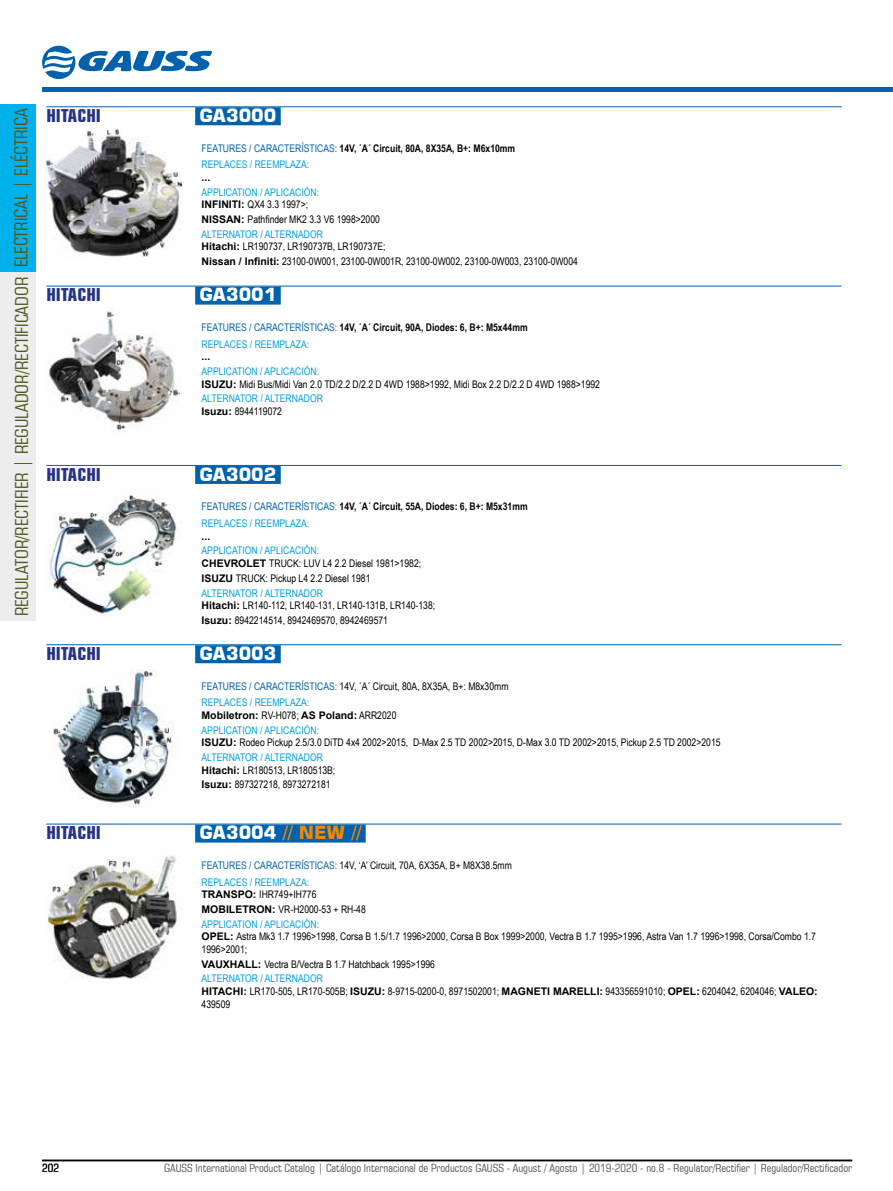
<style>
.page{position:relative;width:893px;height:1191px;background:#fff}
.page>*{position:absolute;margin:0;border:0;box-sizing:border-box;transform-origin:0 0}
.t1{font:condensed 18px "Square 721 BT";color:#51561f}
.t2{font:700 condensed 18px "Square 721 BT";color:#283583}
.t3{font:700 18px "Square 721 BT";color:#fff}
.t4{font:700 18px "Square 721 BT";color:#f18700}
.t5{font:condensed 11.25px "Square 721 BT";color:#575756}
.t6{font:condensed 11.25px "Square 721 BT";color:#000}
.t7{font:10.5px/14.7px "Arial Narrow";color:#000}
.t8{font:700 10.5px/16.8px "Arial Narrow";color:#000}
.t9{font:10.5px/12.6px "Arial Narrow";color:#009fe3}
.t10{font:700 10.5px "Arial";color:#000}
.s1{font-weight:400;color:#0061ad}
.s2{font-weight:400;color:#009fe3}
.s3{font-family:"Arial";font-weight:700;color:#000}
.s4{color:#000}
.s5{font-family:"Arial";font-weight:700}
.s6{color:#009fe3}
.s7{color:#0061ad}
.s8{font-family:"Arial Narrow";font-weight:400}
.s9{color:#fff}
</style>
<div class="page">
<hr style="left:42px;top:1159px;width:810px;height:2px;background:#000">
<div style="left:0;top:104px;width:36px;height:168px;background:#00b1eb"></div>
<div style="left:0;top:272px;width:36px;height:349px;background:#ededed"></div>
<svg style="left:42px;top:46px;width:170px;height:33px"></svg>
<hr style="left:42px;top:87px;width:851px;height:4px;background:#0061ad">
<hr style="left:46px;top:106px;width:795px;height:1px;background:#0061ad">
<div style="left:195px;top:107px;width:86px;height:18px;background:#0061ad"></div>
<img style="left:46px;top:128px;width:135px;height:129px">
<hr style="left:46px;top:286px;width:795px;height:1px;background:#0061ad">
<div style="left:195px;top:286px;width:86px;height:18px;background:#0061ad"></div>
<img style="left:49px;top:310px;width:132px;height:121px">
<hr style="left:46px;top:465px;width:795px;height:1px;background:#0061ad">
<div style="left:195px;top:466px;width:86px;height:18px;background:#0061ad"></div>
<img style="left:47px;top:495px;width:134px;height:122px">
<hr style="left:46px;top:644px;width:795px;height:1px;background:#0061ad">
<div style="left:195px;top:645px;width:86px;height:18px;background:#0061ad"></div>
<img style="left:53px;top:669px;width:125px;height:137px">
<hr style="left:46px;top:823px;width:795px;height:1px;background:#0061ad">
<div style="left:195px;top:824px;width:171px;height:18px;background:#0061ad"></div>
<img style="left:46px;top:856px;width:131px;height:123px">
<h1 class="t1" style="left:10px;top:267px;width:160px;rotate:-90deg">ELECTRICAL | ELÉCTRICA</h1>
<h1 class="t1" style="left:11px;top:616px;width:341px;rotate:-90deg">REGULATOR/RECTIFIER | REGULADOR/RECTIFICADOR</h1>
<h1 class="t2" style="left:46px;top:105px;width:56px">HITACHI</h1>
<h1 class="t3" style="left:199px;top:105px;width:79px">GA3000</h1>
<p class="t8" style="left:202px;top:139px;width:315px"><span class="s1">FEATURES / CARACTERÍSTICAS:</span> 14V, ´A´ Circuit, 80A, 8X35A, B+: M6x10mm<br><span class="s2">REPLACES / REEMPLAZA:</span></p>
<p class="t10" style="left:202px;top:170px;width:10px">...</p>
<p class="t9" style="left:202px;top:185px;width:119px">APPLICATION / APLICACIÓN:<br><span class="s3">INFINITI:</span> <span class="s4">QX4 3.3 1997&gt;;</span></p>
<p class="t7" style="left:202px;top:212px;width:180px"><span class="s5">NISSAN:</span> Pathfinder MK2 3.3 V6 1998&gt;2000<br><span class="s6">ALTERNATOR / ALTERNADOR</span></p>
<p class="t7" style="left:202px;top:239px;width:378px"><span class="s5">Hitachi:</span> LR190737, LR190737B, LR190737E;<br><span class="s5">Nissan / Infiniti:</span> 23100-0W001, 23100-0W001R, 23100-0W002, 23100-0W003, 23100-0W004</p>
<h1 class="t2" style="left:46px;top:284px;width:56px">HITACHI</h1>
<h1 class="t3" style="left:199px;top:284px;width:79px">GA3001</h1>
<p class="t8" style="left:202px;top:318px;width:328px"><span class="s1">FEATURES / CARACTERÍSTICAS:</span> 14V, ´A´ Circuit, 90A, Diodes: 6, B+: M5x44mm<br><span class="s2">REPLACES / REEMPLAZA:</span></p>
<p class="t10" style="left:202px;top:349px;width:10px">...</p>
<p class="t7" style="left:202px;top:365px;width:400px;line-height:12.6px"><span class="s6">APPLICATION / APLICACIÓN:<br></span><span class="s5">ISUZU:</span> Midi Bus/Midi Van 2.0 TD/2.2 D/2.2 D 4WD 1988&gt;1992, Midi Box 2.2 D/2.2 D 4WD 1988&gt;1992</p>
<p class="t9" style="left:202px;top:392px;width:123px">ALTERNATOR / ALTERNADOR<br><span class="s3">Isuzu:</span> <span class="s4">8944119072</span></p>
<h1 class="t2" style="left:46px;top:463px;width:56px">HITACHI</h1>
<h1 class="t3" style="left:199px;top:463px;width:79px">GA3002</h1>
<p class="t8" style="left:202px;top:497px;width:328px"><span class="s1">FEATURES / CARACTERÍSTICAS:</span> 14V, ´A´ Circuit, 55A, Diodes: 6, B+: M5x31mm<br><span class="s2">REPLACES / REEMPLAZA:</span></p>
<p class="t10" style="left:202px;top:528px;width:10px">...</p>
<p class="t7" style="left:202px;top:544px;width:221px;line-height:12.6px"><span class="s6">APPLICATION / APLICACIÓN:<br></span><span class="s5">CHEVROLET</span> TRUCK: LUV L4 2.2 Diesel 1981&gt;1982;</p>
<p class="t7" style="left:202px;top:570px;width:170px"><span class="s5">ISUZU</span> TRUCK: Pickup L4 2.2 Diesel 1981<br><span class="s6">ALTERNATOR / ALTERNADOR</span></p>
<p class="t7" style="left:202px;top:597px;width:235px"><span class="s5">Hitachi:</span> LR140-112, LR140-131, LR140-131B, LR140-138;<br><span class="s5">Isuzu:</span> 8942214514, 8942469570, 8942469571</p>
<h1 class="t2" style="left:46px;top:643px;width:56px">HITACHI</h1>
<h1 class="t3" style="left:199px;top:642px;width:79px">GA3003</h1>
<p class="t7" style="left:202px;top:677px;width:308px;line-height:16.8px"><span class="s7">FEATURES / CARACTERÍSTICAS:</span> 14V, ´A´ Circuit, 80A, 8X35A, B+: M8x30mm<br><span class="s6">REPLACES / REEMPLAZA:</span></p>
<p class="t10" style="left:202px;top:708px;width:196px">Mobiletron: <span class="s8">RV-H078;</span> AS Poland: <span class="s8">ARR2020</span></p>
<p class="t7" style="left:202px;top:723px;width:521px;line-height:12.6px"><span class="s6">APPLICATION / APLICACIÓN:<br></span><span class="s5">ISUZU:</span> Rodeo Pickup 2.5/3.0 DiTD 4x4 2002&gt;2015, D-Max 2.5 TD 2002&gt;2015, D-Max 3.0 TD 2002&gt;2015, Pickup 2.5 TD 2002&gt;2015</p>
<p class="t9" style="left:202px;top:750px;width:135px">ALTERNATOR / ALTERNADOR<br><span class="s3">Hitachi:</span> <span class="s4">LR180513, LR180513B;</span></p>
<p class="t7" style="left:202px;top:777px;width:131px"><span class="s5">Isuzu:</span> 897327218, 8973272181</p>
<h1 class="t2" style="left:46px;top:822px;width:56px">HITACHI</h1>
<h1 class="t4" style="left:199px;top:822px;width:163px"><span class="s9">GA3004</span> // NEW //</h1>
<p class="t7" style="left:202px;top:856px;width:312px;line-height:16.8px"><span class="s7">FEATURES / CARACTERÍSTICAS:</span> 14V, ‘A’ Circuit, 70A, 6X35A, B+ M8X38.5mm<br><span class="s6">REPLACES / REEMPLAZA:</span></p>
<p class="t7" style="left:202px;top:887px;width:166px"><span class="s5">TRANSPO:</span> IHR749+IH776<br><span class="s5">MOBILETRON:</span> VR-H2000-53 + RH-48<br><span class="s6">APPLICATION / APLICACIÓN:</span></p>
<p class="t7" style="left:202px;top:930px;width:616px;line-height:12.6px"><span class="s5">OPEL:</span> Astra Mk3 1.7 1996&gt;1998, Corsa B 1.5/1.7 1996&gt;2000, Corsa B Box 1999&gt;2000, Vectra B 1.7 1995&gt;1996, Astra Van 1.7 1996&gt;1998, Corsa/Combo 1.7<br>1996&gt;2001;</p>
<p class="t7" style="left:202px;top:956px;width:235px"><span class="s5">VAUXHALL:</span> Vectra B/Vectra B 1.7 Hatchback 1995&gt;1996<br><span class="s6">ALTERNATOR / ALTERNADOR</span></p>
<p class="t7" style="left:202px;top:984px;width:618px;line-height:12.6px"><span class="s5">HITACHI:</span> LR170-505, LR170-505B; <span class="s5">ISUZU:</span> 8-9715-0200-0, 8971502001; <span class="s5">MAGNETI MARELLI:</span> 943356591010; <span class="s5">OPEL:</span> 6204042, 6204046; <span class="s5">VALEO:<br></span>439509</p>
<p class="t6" style="left:42px;top:1161px;width:18px">202</p>
<p class="t5" style="left:164px;top:1161px;width:689px">GAUSS International Product Catalog | Catálogo Internacional de Productos GAUSS - August / Agosto | 2019-2020 - no.8 - Regulator/Rectifier | Regulador/Rectificador</p>
</div>
